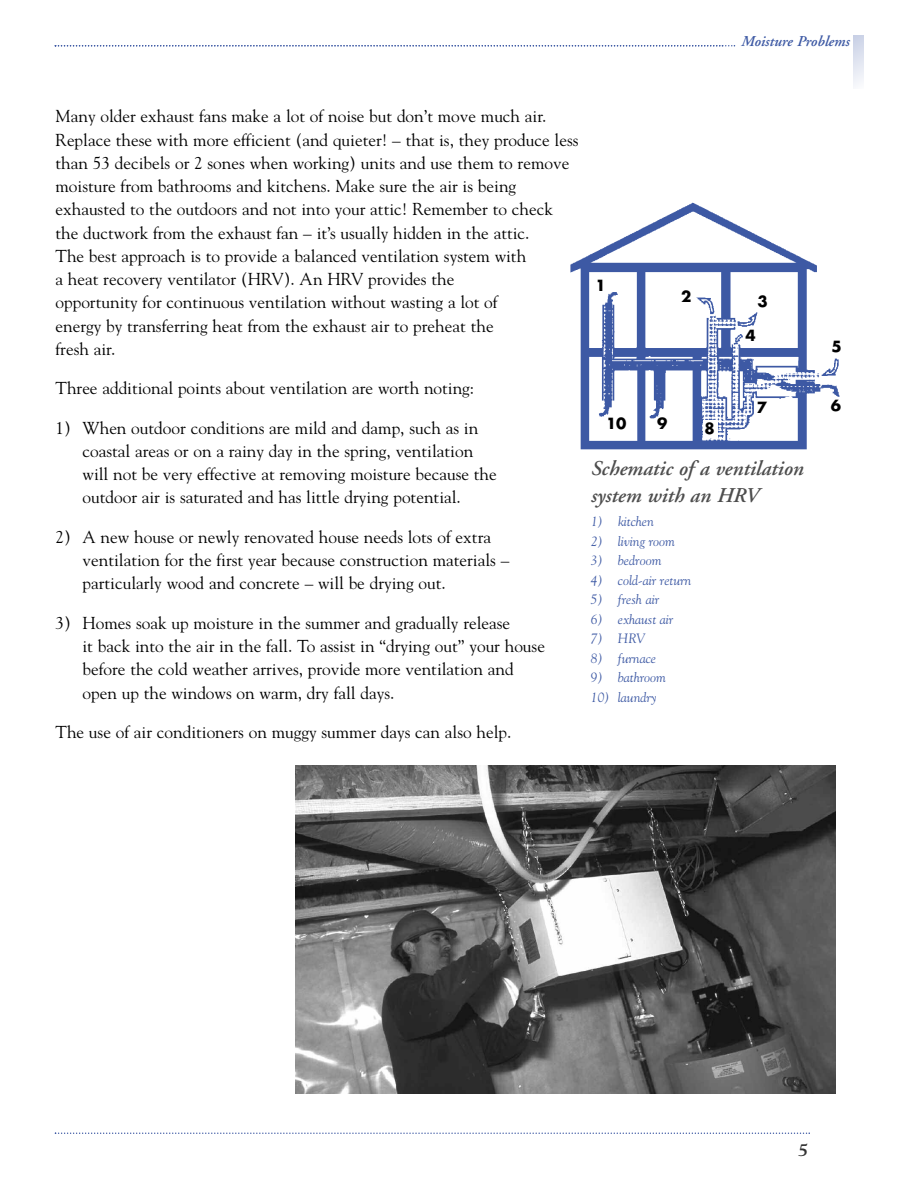
<style>
.page{position:relative;width:918px;height:1188px;background:#fff}
.page>*{position:absolute;margin:0;border:0;box-sizing:border-box;transform-origin:0 0}
.t1{font:italic 600 21px/27px "Adobe Garamond";color:#4d4d4d}
.t2{font:italic 700 18px "Goudy";color:#333}
.t3{font:17.25px/23.2px "Goudy";color:#000}
.t4{font:italic 600 15px "Adobe Garamond";color:#3d59a4}
.t5{font:700 15px "Futura";color:#000}
.t6{font:italic 13.5px "Goudy";color:#3d59a4}
</style>
<div class="page">
<svg style="left:55px;top:1132px;width:755px;height:2px"></svg>
<svg style="left:854px;top:35px;width:10px;height:50px"></svg>
<svg style="left:55px;top:45px;width:680px;height:1px"></svg>
<img style="left:296px;top:765px;width:540px;height:329px">
<img style="left:570px;top:202px;width:270px;height:248px">
<div style="left:703px;top:420px;width:14px;height:18px;background:#fff"></div>
<p class="t4" style="left:742px;top:35px;width:110px">Moisture Problems</p>
<p class="t3" style="left:55px;top:105px;width:525px">Many older exhaust fans make a lot of noise but don’t move much air.<br>Replace these with more efficient (and quieter! – that is, they produce less than 53 decibels or 2 sones when working) units and use them to remove moisture from bathrooms and kitchens. Make sure the air is being exhausted to the outdoors and not into your attic! Remember to check the ductwork from the exhaust fan – it’s usually hidden in the attic.<br>The best approach is to provide a balanced ventilation system with<br>a heat recovery ventilator (HRV). An HRV provides the<br>opportunity for continuous ventilation without wasting a lot of<br>energy by transferring heat from the exhaust air to preheat the<br>fresh air.</p>
<p class="t3" style="left:55px;top:377px;width:420px">Three additional points about ventilation are worth noting:</p>
<p class="t3" style="left:82px;top:416px;width:416px;text-indent:-27px">1) When outdoor conditions are mild and damp, such as in coastal areas or on a rainy day in the spring, ventilation will not be very effective at removing moisture because the outdoor air is saturated and has little drying potential.</p>
<p class="t3" style="left:82px;top:525px;width:428px;text-indent:-27px">2) A new house or newly renovated house needs lots of extra ventilation for the first year because construction materials – particularly wood and concrete – will be drying out.</p>
<p class="t3" style="left:82px;top:611px;width:464px;text-indent:-27px">3) Homes soak up moisture in the summer and gradually release<br>it back into the air in the fall. To assist in “drying out” your house before the cold weather arrives, provide more ventilation and open up the windows on warm, dry fall days.</p>
<p class="t3" style="left:55px;top:721px;width:457px">The use of air conditioners on muggy summer days can also help.</p>
<p class="t5" style="left:596px;top:279px;width:12px">1</p>
<p class="t5" style="left:681px;top:289px;width:12px">2</p>
<p class="t5" style="left:758px;top:294px;width:12px">3</p>
<p class="t5" style="left:746px;top:328px;width:12px">4</p>
<p class="t5" style="left:831px;top:339px;width:12px">5</p>
<p class="t5" style="left:757px;top:401px;width:12px">7</p>
<p class="t5" style="left:831px;top:399px;width:12px">6</p>
<p class="t5" style="left:606px;top:416px;width:22px">10</p>
<p class="t5" style="left:657px;top:417px;width:12px">9</p>
<p class="t5" style="left:705px;top:422px;width:12px">8</p>
<p class="t1" style="left:591px;top:456px;width:214px">Schematic of a ventilation system with an HRV</p>
<p class="t6" style="left:591px;top:514px;width:64px">1) kitchen</p>
<p class="t6" style="left:591px;top:533px;width:85px">2) living room</p>
<p class="t6" style="left:591px;top:553px;width:72px">3) bedroom</p>
<p class="t6" style="left:591px;top:572px;width:102px">4) cold-air return</p>
<p class="t6" style="left:591px;top:592px;width:70px">5) fresh air</p>
<p class="t6" style="left:591px;top:611px;width:84px">6) exhaust air</p>
<p class="t6" style="left:591px;top:631px;width:56px">7) HRV</p>
<p class="t6" style="left:591px;top:650px;width:67px">8) furnace</p>
<p class="t6" style="left:591px;top:670px;width:76px">9) bathroom</p>
<p class="t6" style="left:591px;top:689px;width:67px">10) laundry</p>
<p class="t2" style="left:798px;top:1139px;width:12px">5</p>
</div>
